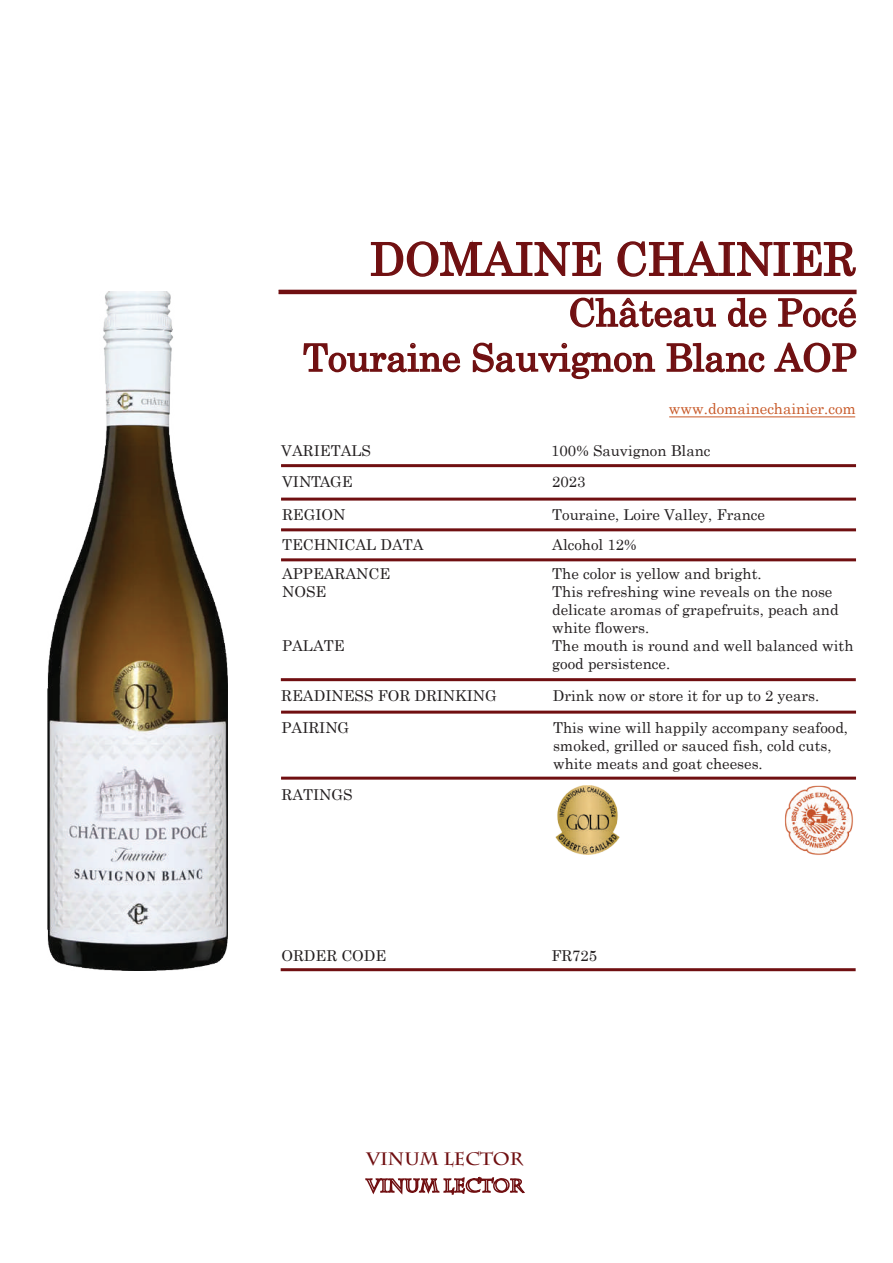
<style>
.page{position:relative;width:893px;height:1263px;background:#fff}
.page>*{position:absolute;margin:0;border:0;box-sizing:border-box;transform-origin:0 0}
.t1{font:45px "Century";color:#700f11}
.t2{font:37.5px/45px "Century";color:#700f11;text-align:right}
.t3{font:700 18px "Charlemagne Std";color:#700f11}
.t4{font:15px/18px "Century";color:#231f20}
.t5{font:15px "Century";color:#c85928}
</style>
<div class="page">
<hr style="left:278px;top:290px;width:579px;height:4px;background:#700f11">
<div style="left:281px;top:968px;width:575px;height:3px;border:2px solid #700f11"></div>
<svg style="left:370px;top:240px;width:232px;height:37px"></svg>
<svg style="left:617px;top:241px;width:239px;height:36px"></svg>
<svg style="left:365px;top:1176px;width:160px;height:19px"></svg>
<svg style="left:570px;top:297px;width:147px;height:31px"></svg>
<svg style="left:728px;top:297px;width:39px;height:31px"></svg>
<svg style="left:778px;top:297px;width:79px;height:31px"></svg>
<svg style="left:303px;top:342px;width:158px;height:31px"></svg>
<svg style="left:472px;top:342px;width:184px;height:38px"></svg>
<svg style="left:666px;top:342px;width:99px;height:31px"></svg>
<svg style="left:774px;top:342px;width:83px;height:31px"></svg>
<hr style="left:669px;top:416px;width:186px;height:1px;background:#c85928">
<div style="left:281px;top:498px;width:575px;height:3px;border:2px solid #700f11"></div>
<div style="left:281px;top:528px;width:575px;height:3px;border:2px solid #700f11"></div>
<div style="left:281px;top:711px;width:575px;height:3px;border:2px solid #700f11"></div>
<div style="left:281px;top:777px;width:575px;height:3px;border:2px solid #700f11"></div>
<div style="left:281px;top:464px;width:575px;height:3px;border:2px solid #700f11"></div>
<div style="left:281px;top:558px;width:575px;height:3px;border:2px solid #700f11"></div>
<img style="left:784px;top:785px;width:69px;height:70px">
<div style="left:281px;top:678px;width:575px;height:3px;border:2px solid #700f11"></div>
<img style="left:48px;top:292px;width:180px;height:678px">
<img style="left:555px;top:785px;width:65px;height:69px">
<h1 class="t1" style="left:370px;top:221px;width:487px">DOMAINE CHAINIER</h1>
<h2 class="t2" style="left:303px;top:287px;width:555px">Château de Pocé<br>Touraine Sauvignon Blanc AOP</h2>
<p class="t5" style="left:669px;top:396px;width:188px">www.domainechainier.com</p>
<p class="t4" style="left:281px;top:440px;width:91px">VARIETALS</p>
<p class="t4" style="left:551px;top:440px;width:161px">100% Sauvignon Blanc</p>
<p class="t4" style="left:282px;top:471px;width:72px">VINTAGE</p>
<p class="t4" style="left:552px;top:471px;width:35px">2023</p>
<p class="t4" style="left:282px;top:504px;width:65px">REGION</p>
<p class="t4" style="left:552px;top:504px;width:214px">Touraine, Loire Valley, France</p>
<p class="t4" style="left:282px;top:534px;width:143px">TECHNICAL DATA</p>
<p class="t4" style="left:552px;top:534px;width:86px">Alcohol 12%</p>
<p class="t4" style="left:282px;top:563px;width:110px">APPEARANCE</p>
<p class="t4" style="left:552px;top:563px;width:211px">The color is yellow and bright.</p>
<p class="t4" style="left:282px;top:581px;width:46px">NOSE</p>
<p class="t4" style="left:552px;top:581px;width:288px">This refreshing wine reveals on the nose delicate aromas of grapefruits, peach and white flowers.</p>
<p class="t4" style="left:282px;top:635px;width:64px">PALATE</p>
<p class="t4" style="left:552px;top:635px;width:303px">The mouth is round and well balanced with good persistence.</p>
<p class="t4" style="left:281px;top:686px;width:217px">READINESS FOR DRINKING</p>
<p class="t4" style="left:553px;top:686px;width:268px">Drink now or store it for up to 2 years.</p>
<p class="t4" style="left:282px;top:717px;width:69px">PAIRING</p>
<p class="t4" style="left:553px;top:717px;width:297px">This wine will happily accompany seafood, smoked, grilled or sauced fish, cold cuts, white meats and goat cheeses.</p>
<p class="t4" style="left:281px;top:785px;width:73px">RATINGS</p>
<p class="t4" style="left:281px;top:945px;width:107px">ORDER CODE</p>
<p class="t4" style="left:551px;top:945px;width:47px">FR725</p>
<p class="t3" style="left:367px;top:1148px;width:158px">VINUM LECTOR</p>
</div>
